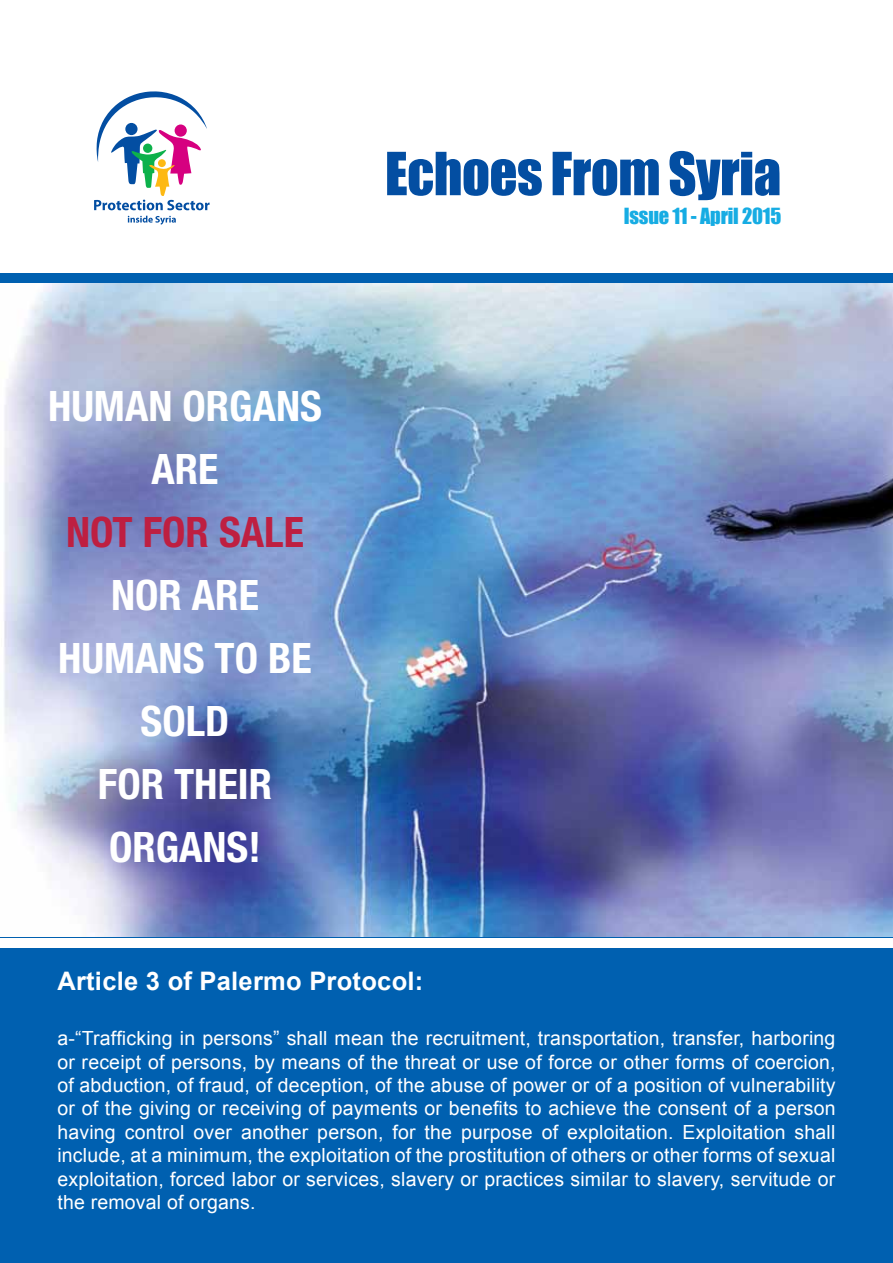
<style>
.page{position:relative;width:893px;height:1263px;background:#fff}
.page>*{position:absolute;margin:0;border:0;box-sizing:border-box;transform-origin:0 0}
.t1{font:54.9px "Impact";letter-spacing:-.01em;color:#034ea2}
.t2{font:700 condensed 42px/63px "Helvetica Neue LT Pro";color:#fff;text-align:center}
.t3{font:700 condensed 42px "Helvetica Neue LT Pro";color:#be1f41}
.t4{font:700 25.5px "Arial";letter-spacing:.01em;color:#fff}
.t5{font:20.4px "Impact";letter-spacing:-.01em;color:#16ace3}
.t6{font:19.5px/23.4px "Arial";letter-spacing:.01em;color:#fff;text-align:justify}
</style>
<div class="page">
<img style="left:1px;top:283px;width:892px;height:655px">
<svg style="left:94px;top:91px;width:116px;height:119px"></svg>
<svg style="left:128px;top:216px;width:48px;height:9px"></svg>
<div style="left:1px;top:273px;width:892px;height:10px;background:#0060b0"></div>
<div style="left:0;top:938px;width:893px;height:325px;background:#0060b0"></div>
<div style="left:0;top:938px;width:893px;height:10px;background:#fff"></div>
<h2 class="t2" style="left:48px;top:374px;width:275px">HUMAN ORGANS<br>ARE</h2>
<h2 class="t3" style="left:66px;top:507px;width:239px">NOT FOR SALE</h2>
<h2 class="t2" style="left:58px;top:563px;width:255px">NOR ARE<br>HUMANS TO BE<br>SOLD<br>FOR THEIR<br>ORGANS!</h2>
<h1 class="t1" style="left:385px;top:131px;width:398px">Echoes From Syria</h1>
<p class="t5" style="left:624px;top:200px;width:159px">Issue 11 - April 2015</p>
<h3 class="t4" style="left:57px;top:964px;width:367px">Article 3 of Palermo Protocol:</h3>
<p class="t6" style="left:57px;top:1027px;width:780px">a-“Trafficking in persons” shall mean the recruitment, transportation, transfer, harboring or receipt of persons, by means of the threat or use of force or other forms of coercion, of abduction, of fraud, of deception, of the abuse of power or of a position of vulnerability or of the giving or receiving of payments or benefits to achieve the consent of a person having control over another person, for the purpose of exploitation. Exploitation shall include, at a minimum, the exploitation of the prostitution of others or other forms of sexual exploitation, forced labor or services, slavery or practices similar to slavery, servitude or the removal of organs.</p>
</div>
